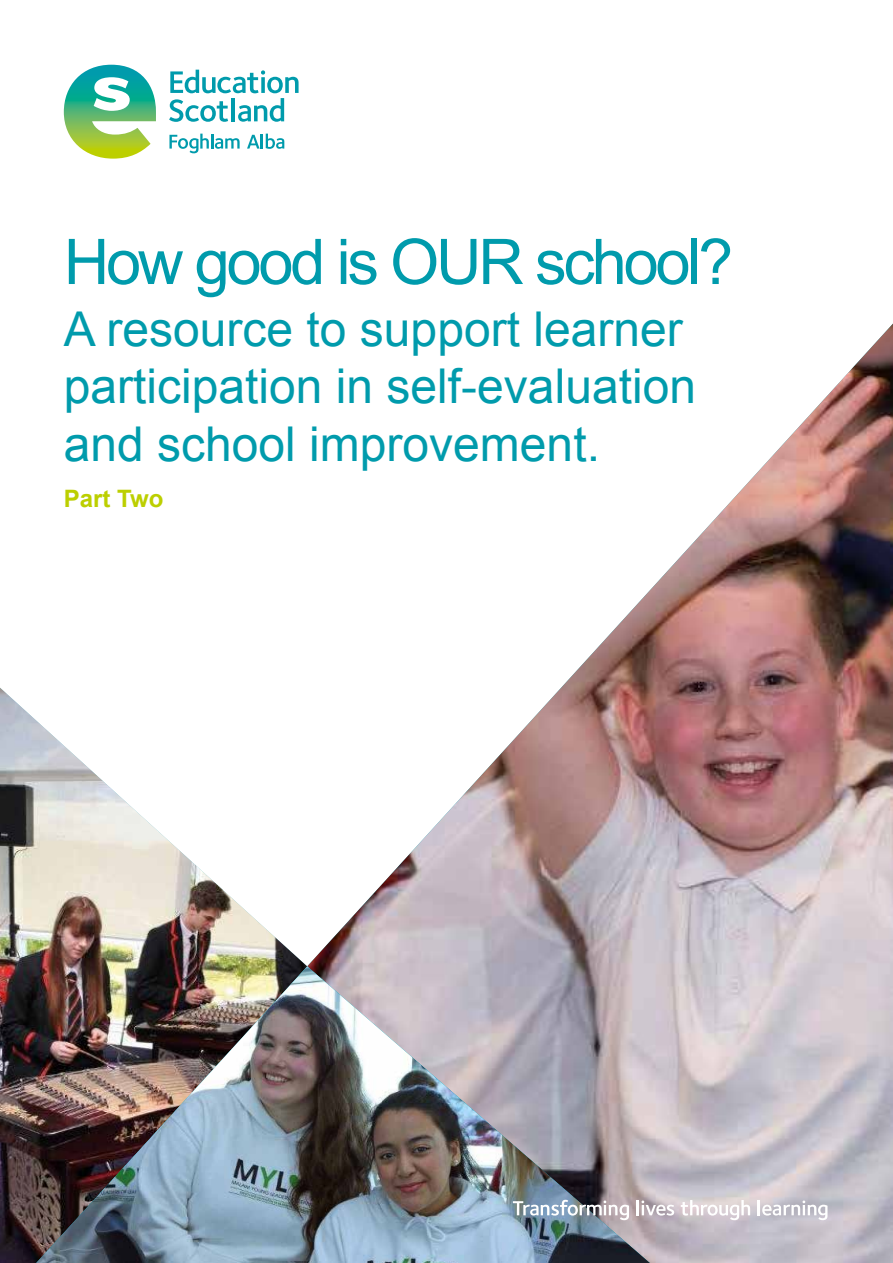
<style>
.page{position:relative;width:893px;height:1263px;background:#fff}
.page>*{position:absolute;margin:0;border:0;box-sizing:border-box;transform-origin:0 0}
.t1{font:63px "Arial";letter-spacing:-.05em;color:#009bac}
.t2{font:48px/57.6px "Arial";color:#009bac}
.t3{font:700 24px "Arial";color:#bccf00}
</style>
<div class="page">
<img style="left:0;top:688px;width:307px;height:575px">
<img style="left:307px;top:324px;width:586px;height:939px">
<img style="left:36px;top:966px;width:614px;height:297px">
<svg style="left:513px;top:1200px;width:116px;height:20px"></svg>
<svg style="left:637px;top:1200px;width:37px;height:15px"></svg>
<svg style="left:681px;top:1200px;width:69px;height:20px"></svg>
<svg style="left:758px;top:1200px;width:69px;height:20px"></svg>
<svg style="left:64px;top:65px;width:92px;height:94px"></svg>
<svg style="left:169px;top:70px;width:130px;height:52px"></svg>
<svg style="left:169px;top:134px;width:71px;height:19px"></svg>
<svg style="left:247px;top:134px;width:37px;height:15px"></svg>
<h1 class="t1" style="left:64px;top:221px;width:671px">How good is OUR school?</h1>
<p class="t2" style="left:64px;top:301px;width:634px">A resource to support learner participation in self-evaluation and school improvement.</p>
<p class="t3" style="left:64px;top:483px;width:101px">Part Two</p>
</div>
